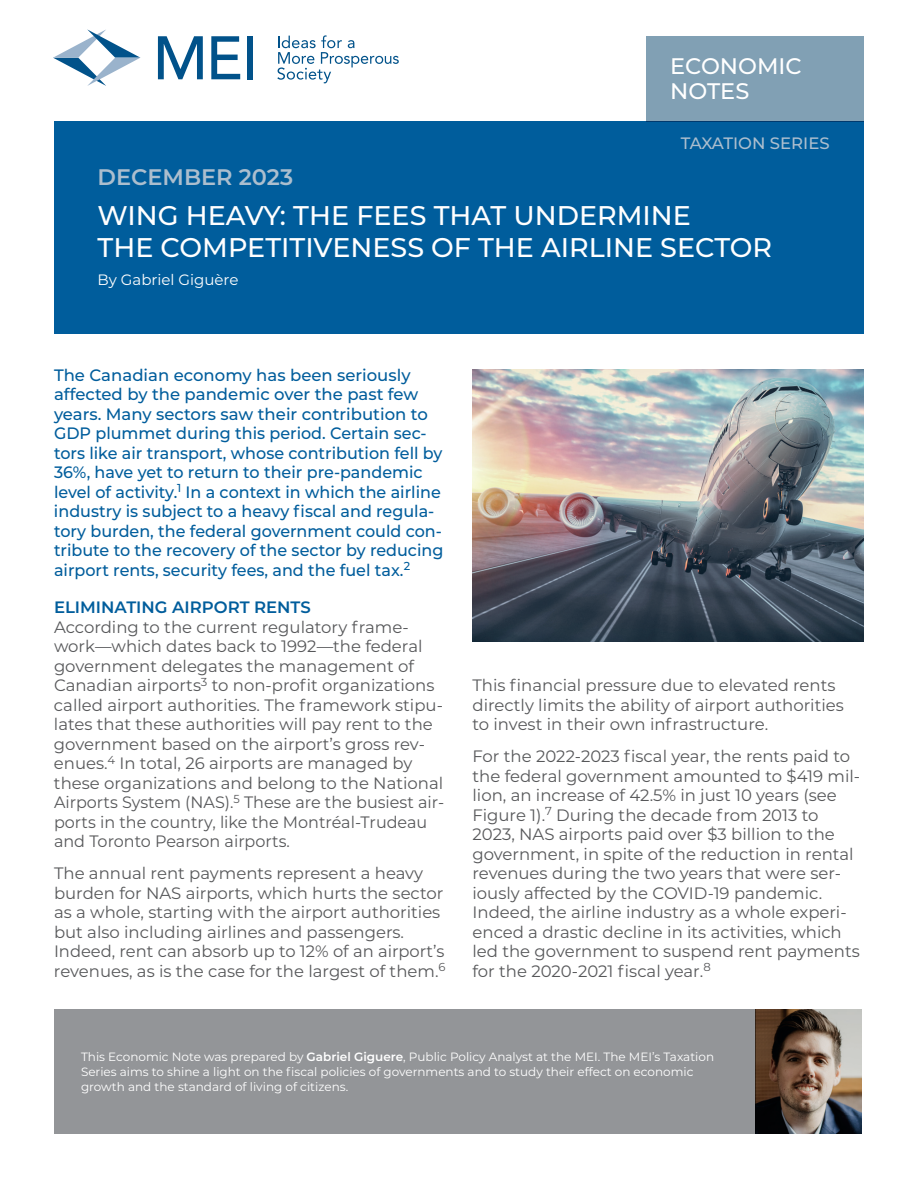
<style>
.page{position:relative;width:918px;height:1188px;background:#fff}
.page>*{position:absolute;margin:0;border:0;box-sizing:border-box;transform-origin:0 0}
.t1{font:500 27px/31.5px "Montserrat";color:#fff}
.t2{font:500 22.5px/25.5px "Montserrat";color:#fff}
.t3{font:600 22.5px "Montserrat";color:#acbece}
.t4{font:16.5px/19.5px "Montserrat";color:#57585a}
.t5{font:500 16.5px/19.5px "Montserrat";color:#005d9c}
.t6{font:600 16.5px "Montserrat";color:#005d9c}
.t7{font:500 16.5px "Montserrat";color:#acbece}
.t8{font:15px "Montserrat";color:#fff}
.t9{font:12px/15px "Montserrat";color:#fff}
.s1{font-weight:600}
</style>
<div class="page">
<div style="left:54px;top:121px;width:810px;height:212px;background:#005d9c"></div>
<div style="left:646px;top:36px;width:218px;height:85px;background:#81a0b4"></div>
<svg style="left:53px;top:29px;width:87px;height:57px"></svg>
<svg style="left:158px;top:36px;width:45px;height:43px"></svg>
<svg style="left:211px;top:36px;width:29px;height:43px"></svg>
<div style="left:247px;top:36px;width:6px;height:43px;background:#01528a"></div>
<svg style="left:277px;top:35px;width:122px;height:48px"></svg>
<img style="left:755px;top:1010px;width:107px;height:124px">
<div style="left:54px;top:1010px;width:701px;height:124px;background:#939598"></div>
<img style="left:472px;top:369px;width:392px;height:272px">
<h2 class="t2" style="left:670px;top:52px;width:133px">ECONOMIC<br>NOTES</h2>
<p class="t7" style="left:681px;top:132px;width:150px">TAXATION SERIES</p>
<h2 class="t3" style="left:98px;top:161px;width:197px">DECEMBER 2023</h2>
<h1 class="t1" style="left:98px;top:199px;width:676px">WING HEAVY: THE FEES THAT UNDERMINE<br>THE COMPETITIVENESS OF THE AIRLINE SECTOR</h1>
<p class="t8" style="left:98px;top:270px;width:142px">By Gabriel Giguère</p>
<p class="t5" style="left:54px;top:364px;width:391px">The Canadian economy has been seriously affected by the pandemic over the past few years. Many sectors saw their contribution to GDP plummet during this period. Certain sec&shy;tors like air transport, whose contribution fell by 36%, have yet to return to their pre-pandemic level of activity.<sup>1</sup> In a context in which the airline industry is subject to a heavy fiscal and regula&shy;tory burden, the federal government could con&shy;tribute to the recovery of the sector by reducing airport rents, security fees, and the fuel tax.<sup>2</sup></p>
<p class="t6" style="left:54px;top:596px;width:258px">ELIMINATING AIRPORT RENTS</p>
<p class="t4" style="left:54px;top:617px;width:392px">According to the current regulatory frame&shy;work—which dates back to 1992—the federal government delegates the management of Canadian airports<sup>3</sup> to non-profit organizations called airport authorities. The framework stipu&shy;lates that these authorities will pay rent to the government based on the airport’s gross rev&shy;enues.<sup>4</sup> In total, 26 airports are managed by these organizations and belong to the National Airports System (NAS).<sup>5</sup> These are the busiest air&shy;ports in the country, like the Montréal-Trudeau and Toronto Pearson airports.</p>
<p class="t4" style="left:54px;top:863px;width:393px">The annual rent payments represent a heavy burden for NAS airports, which hurts the sector as a whole, starting with the airport authorities but also including airlines and passengers.<br>Indeed, rent can absorb up to 12% of an airport’s revenues, as is the case for the largest of them.<sup>6</sup></p>
<p class="t4" style="left:472px;top:675px;width:373px">This financial pressure due to elevated rents directly limits the ability of airport authorities to invest in their own infrastructure.</p>
<p class="t4" style="left:472px;top:746px;width:389px">For the 2022-2023 fiscal year, the rents paid to the federal government amounted to $419 mil&shy;lion, an increase of 42.5% in just 10 years (see Figure 1).<sup>7</sup> During the decade from 2013 to 2023, NAS airports paid over $3 billion to the government, in spite of the reduction in rental revenues during the two years that were ser&shy;iously affected by the COVID-19 pandemic.<br>Indeed, the airline industry as a whole experi&shy;enced a drastic decline in its activities, which led the government to suspend rent payments for the 2020-2021 fiscal year.<sup>8</sup></p>
<p class="t9" style="left:81px;top:1049px;width:635px">This Economic Note was prepared by <span class="s1">Gabriel Giguere</span>, Public Policy Analyst at the MEI. The MEI’s Taxation<br>Series aims to shine a light on the fiscal policies of governments and to study their effect on economic growth and the standard of living of citizens.</p>
</div>
